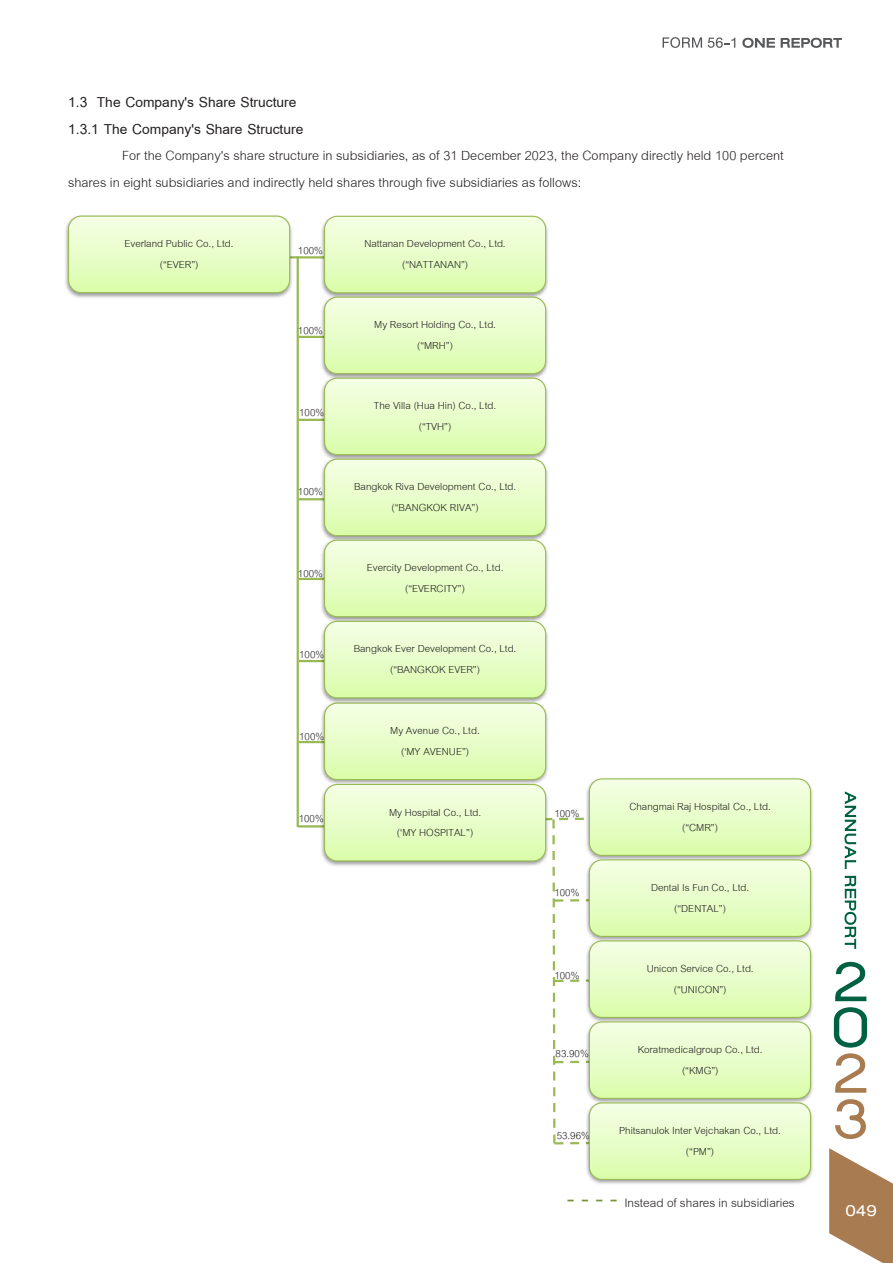
<style>
.page{position:relative;width:893px;height:1263px;background:#fff}
.page>*{position:absolute;margin:0;border:0;box-sizing:border-box;transform-origin:0 0}
.t1{font:24px "DB Helvethaica X 53 Ext";color:#fff}
.t2{font:700 21px/26.2px "Cordia New";color:#231f20}
.t3{font:19.5px/27px "Cordia New";color:#231f20}
.t4{font:18px "Cordia New";color:#231f20}
.t5{font:15px/20.9px "Cordia New";letter-spacing:-.005em;color:#231f20;text-align:center}
.s1{font-size:36px;color:#76923c}
</style>
<div class="page">
<svg style="left:663px;top:37px;width:39px;height:11px"></svg>
<svg style="left:708px;top:37px;width:27px;height:11px"></svg>
<svg style="left:742px;top:38px;width:33px;height:10px"></svg>
<svg style="left:781px;top:38px;width:61px;height:10px"></svg>
<svg style="left:829px;top:1148px;width:64px;height:115px"></svg>
<svg style="left:835px;top:962px;width:31px;height:39px"></svg>
<svg style="left:834px;top:1007px;width:33px;height:40px"></svg>
<svg style="left:835px;top:1053px;width:31px;height:40px"></svg>
<svg style="left:835px;top:1099px;width:31px;height:40px"></svg>
<svg style="left:844px;top:791px;width:12px;height:78px"></svg>
<svg style="left:844px;top:876px;width:12px;height:73px"></svg>
<hr style="left:297px;top:256px;width:2px;height:571px;background:#98b954">
<hr style="left:284px;top:256px;width:54px;height:2px;background:#98b954">
<hr style="left:299px;top:336px;width:53px;height:2px;background:#98b954">
<hr style="left:299px;top:419px;width:53px;height:2px;background:#98b954">
<hr style="left:299px;top:498px;width:53px;height:2px;background:#98b954">
<hr style="left:299px;top:578px;width:53px;height:2px;background:#98b954">
<hr style="left:299px;top:660px;width:53px;height:2px;background:#98b954">
<hr style="left:298px;top:825px;width:53px;height:2px;background:#98b954">
<hr style="left:299px;top:741px;width:53px;height:2px;background:#98b954">
<img style="left:810px;top:785px;width:3px;height:68px">
<img style="left:810px;top:866px;width:3px;height:68px">
<img style="left:810px;top:947px;width:3px;height:68px">
<img style="left:810px;top:1028px;width:3px;height:68px">
<img style="left:591px;top:1109px;width:222px;height:75px">
<img style="left:65px;top:215px;width:230px;height:83px">
<svg style="left:69px;top:216px;width:221px;height:77px;background:#e6fcc6"></svg>
<div style="left:68px;top:216px;width:222px;height:77px;border:1px solid #98b954;border-radius:13px"></div>
<img style="left:73px;top:226px;width:212px;height:57px">
<img style="left:319px;top:215px;width:216px;height:77px">
<img style="left:319px;top:302px;width:6px;height:71px">
<img style="left:319px;top:383px;width:6px;height:71px">
<img style="left:319px;top:464px;width:6px;height:71px">
<img style="left:319px;top:545px;width:6px;height:71px">
<img style="left:319px;top:790px;width:6px;height:70px">
<img style="left:319px;top:627px;width:6px;height:70px">
<svg style="left:325px;top:216px;width:485px;height:963px"></svg>
<div style="left:324px;top:621px;width:222px;height:77px;border:1px solid #98b954;border-radius:13px"></div>
<img style="left:329px;top:631px;width:212px;height:57px">
<h2 class="t2" style="left:68px;top:90px;width:237px">1.3 The Company's Share Structure<br>1.3.1 The Company's Share Structure</h2>
<h3 class="t3" style="left:68px;top:142px;width:717px;text-indent:54px">For the Company's share structure in subsidiaries, as of 31 December 2023, the Company directly held 100 percent shares in eight subsidiaries and indirectly held shares through five subsidiaries as follows:</h3>
<p class="t5" style="left:125px;top:233px;width:111px">Everland Public Co., Ltd. (“EVER”)</p>
<p class="t5" style="left:364px;top:234px;width:143px">Nattanan Development Co., Ltd. (“NATTANAN”)</p>
<p class="t5" style="left:298px;top:240px;width:27px">100%</p>
<p class="t5" style="left:298px;top:321px;width:27px">100%</p>
<p class="t5" style="left:374px;top:314px;width:123px">My Resort Holding Co., Ltd. (“MRH”)</p>
<p class="t5" style="left:299px;top:402px;width:27px">100%</p>
<p class="t5" style="left:374px;top:396px;width:124px">The Villa (Hua Hin) Co., Ltd. (“TVH”)</p>
<p class="t5" style="left:298px;top:482px;width:27px">100%</p>
<p class="t5" style="left:354px;top:476px;width:163px">Bangkok Riva Development Co., Ltd. (“BANGKOK RIVA”)</p>
<p class="t5" style="left:298px;top:563px;width:27px">100%</p>
<p class="t5" style="left:367px;top:557px;width:138px">Evercity Development Co., Ltd. (“EVERCITY”)</p>
<p class="t5" style="left:299px;top:645px;width:27px">100%</p>
<p class="t5" style="left:354px;top:639px;width:164px">Bangkok Ever Development Co., Ltd. (“BANGKOK EVER”)</p>
<p class="t5" style="left:299px;top:726px;width:27px">100%</p>
<p class="t5" style="left:390px;top:720px;width:91px">My Avenue Co., Ltd. (‘MY AVENUE”)</p>
<p class="t5" style="left:299px;top:809px;width:27px">100%</p>
<p class="t5" style="left:389px;top:802px;width:94px">My Hospital Co., Ltd. (‘MY HOSPITAL”)</p>
<p class="t5" style="left:554px;top:803px;width:27px">100%</p>
<p class="t5" style="left:629px;top:796px;width:143px">Changmai Raj Hospital Co., Ltd. (“CMR”)</p>
<p class="t5" style="left:554px;top:882px;width:27px">100%</p>
<p class="t5" style="left:651px;top:877px;width:100px">Dental Is Fun Co., Ltd. (“DENTAL”)</p>
<p class="t5" style="left:554px;top:965px;width:27px">100%</p>
<p class="t5" style="left:647px;top:958px;width:108px">Unicon Service Co., Ltd. (“UNICON”)</p>
<p class="t5" style="left:556px;top:1043px;width:35px">83.90%</p>
<p class="t5" style="left:638px;top:1039px;width:126px">Koratmedicalgroup Co., Ltd. (“KMG”)</p>
<p class="t5" style="left:557px;top:1126px;width:35px">53.96%</p>
<p class="t5" style="left:619px;top:1120px;width:163px">Phitsanulok Inter Vejchakan Co., Ltd. (“PM”)</p>
<p class="t4" style="left:567px;top:1191px;width:230px"><span class="s1">- - - -</span> Instead of shares in subsidiaries</p>
<h1 class="t1" style="left:845px;top:1197px;width:33px">049</h1>
</div>
